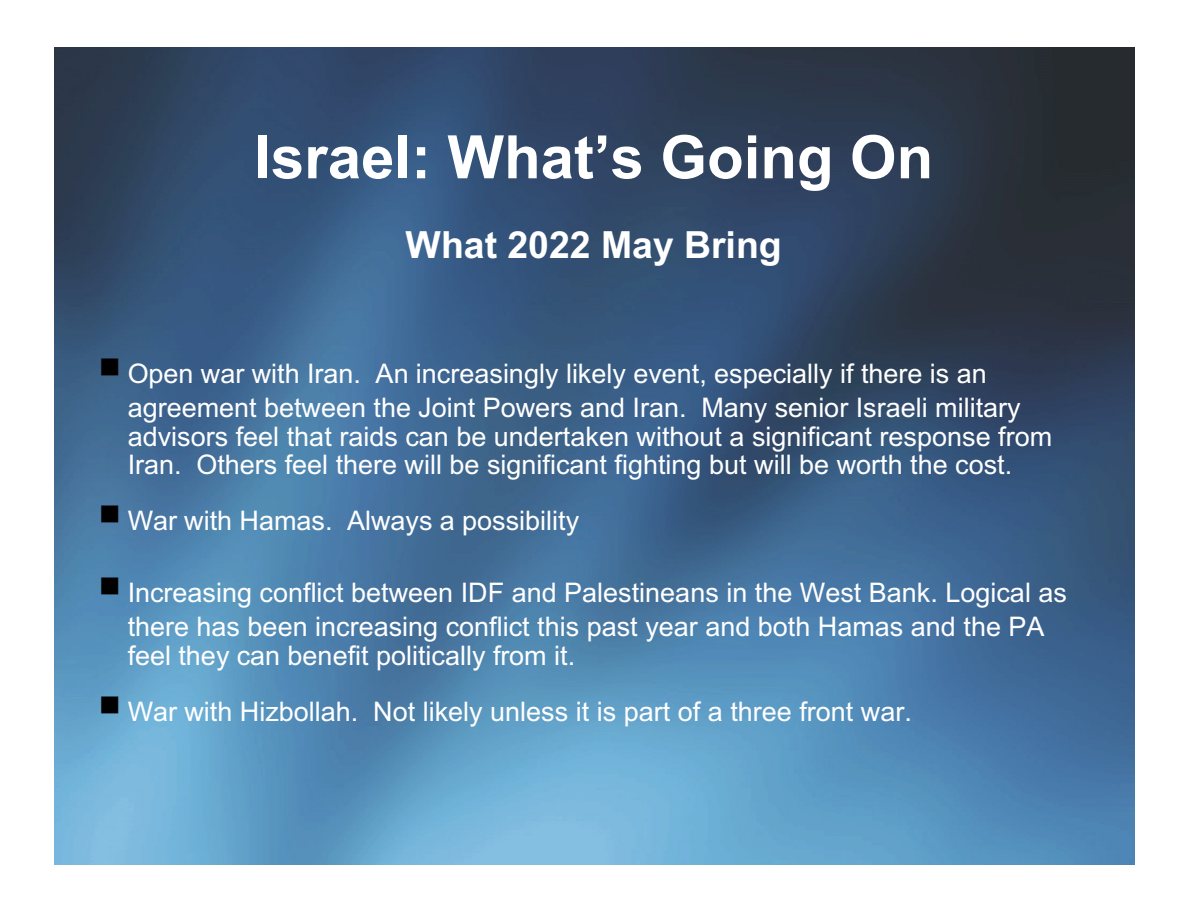
<style>
.page{position:relative;width:1188px;height:918px;background:#fff}
.page>*{position:absolute;margin:0;border:0;box-sizing:border-box;transform-origin:0 0}
.t1{font:700 60px "Arial";color:#fff}
.t2{font:700 37.5px "Arial";color:#fff}
.t3{font:27px/34.7px "Arial";color:#fff}
</style>
<div class="page">
<img style="left:54px;top:47px;width:1080px;height:817px">
<svg style="left:101px;top:358px;width:17px;height:17px"></svg>
<svg style="left:101px;top:506px;width:17px;height:17px"></svg>
<svg style="left:101px;top:577px;width:17px;height:17px"></svg>
<svg style="left:101px;top:696px;width:17px;height:17px"></svg>
<h1 class="t1" style="left:254px;top:135px;width:680px">Israel: What’s Going On</h1>
<h2 class="t2" style="left:406px;top:231px;width:378px">What 2022 May Bring</h2>
<p class="t3" style="left:128px;top:358px;width:894px">Open war with Iran. An increasingly likely event, especially if there is an agreement between the Joint Powers and Iran. Many senior Israeli military</p>
<p class="t3" style="left:128px;top:424px;width:926px;line-height:28.5px">advisors feel that raids can be undertaken without a significant response from<br>Iran. Others feel there will be significant fighting but will be worth the cost.</p>
<p class="t3" style="left:128px;top:506px;width:453px">War with Hamas. Always a possibility</p>
<p class="t3" style="left:128px;top:577px;width:941px">Increasing conflict between IDF and Palestineans in the West Bank. Logical as there has been increasing conflict this past year and both Hamas and the PA</p>
<p class="t3" style="left:128px;top:630px;width:786px;line-height:56.1px">feel they can benefit politically from it.<br>War with Hizbollah. Not likely unless it is part of a three front war.</p>
</div>
